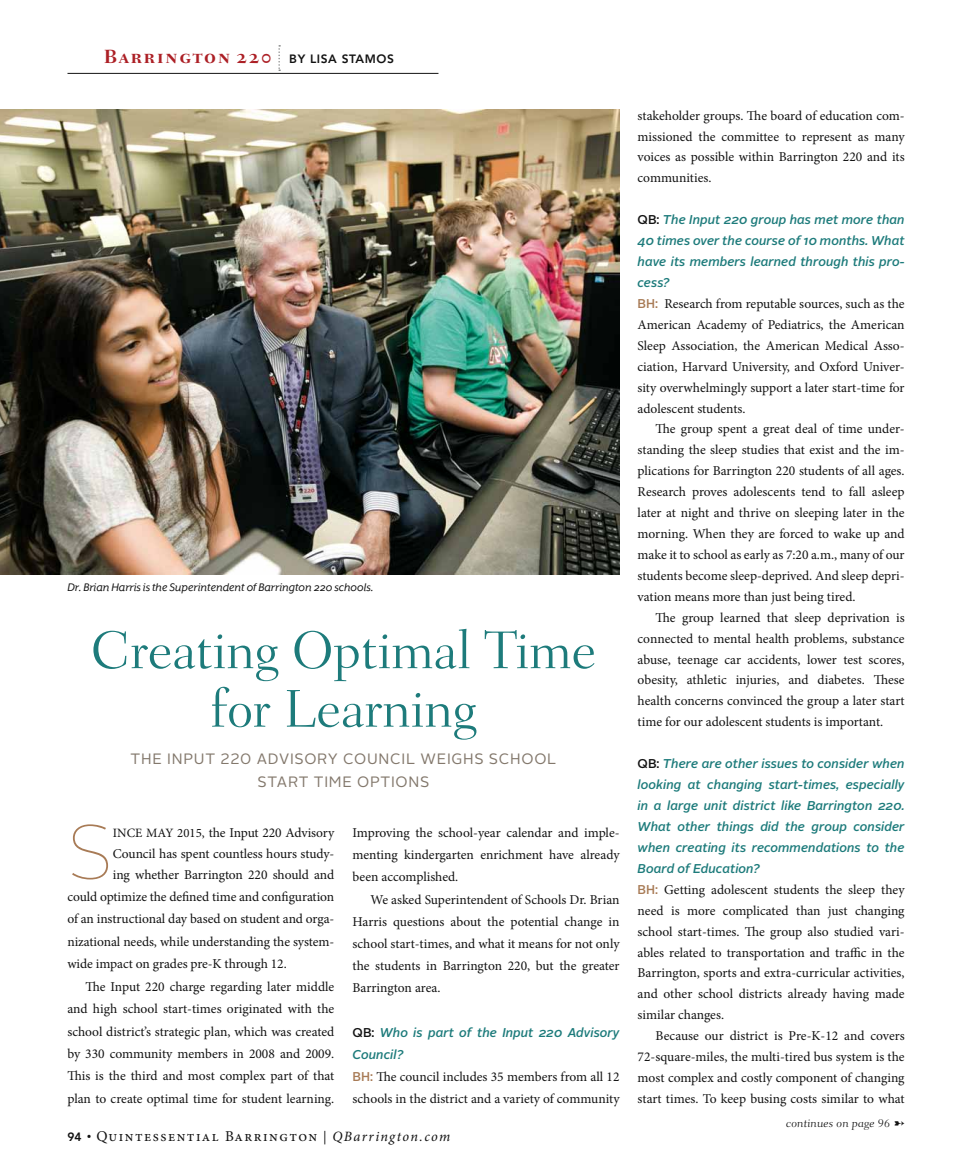
<style>
.page{position:relative;width:972px;height:1175px;background:#fff}
.page>*{position:absolute;margin:0;border:0;box-sizing:border-box;transform-origin:0 0}
.t1{font:100 76.05px "Alright Sans";color:#a87b56}
.t2{font:300 54px/58.5px "Fairfield LT Std";letter-spacing:-.01em;color:#1d7b7b;text-align:center}
.t3{font:15px/23.1px "Alright Sans";letter-spacing:.05em;color:#83786c}
.t4{font:15px "Minion Pro";letter-spacing:.1em;color:#121212}
.t5{font:13.5px/20.9px "Minion Pro";letter-spacing:-.005em;color:#121212;text-align:justify}
.t6{font:italic 500 12.75px/20.9px "Alright Sans";color:#1d7b7b;text-align:justify}
.t7{font:12.75px "Mr Eaves XL San Alt RI";color:#121212}
.t8{font:800 12px "Avenir LT Std";letter-spacing:.05em;color:#121212}
.t9{font:300 12px "Fairfield LT Std Caption";color:#121212}
.s1{font-family:"Fairfield LT Std";font-weight:700;font-size:19.5px;color:#ac1f25}
.s2{font-family:"Fairfield LT Std";font-weight:700;font-size:21px;color:#ac1f25}
.s3{font-size:12.75px}
.s4{font-style:normal;color:#121212}
.s5{font-family:"Alright Sans";font-weight:500;font-size:12.75px;color:#a87b56}
.s6{font-family:"Avenir LT Std";font-weight:800;font-size:12px}
.s7{font-size:12px}
.s8{font-size:13.5px}
.s9{font-style:italic;font-size:14.25px}
</style>
<div class="page">
<svg style="left:278px;top:45px;width:2px;height:26px"></svg>
<hr style="left:68px;top:73px;width:370px;height:1px;background:#121212">
<img style="left:0;top:110px;width:620px;height:464px">
<p class="t8" style="left:104px;top:52px;width:292px"><span class="s1">Barrington</span> <span class="s2">220</span> BY LISA STAMOS</p>
<p class="t7" style="left:68px;top:580px;width:308px">Dr. Brian Harris is the Superintendent of Barrington 220 schools.</p>
<h2 class="t2" style="left:91px;top:621px;width:507px">Creating Optimal Time for Learning</h2>
<p class="t3" style="left:258px;top:747px;width:300px;text-indent:-127px">THE INPUT 220 ADVISORY COUNCI L WEIGHS SCHOOL<br>STA</p>
<p class="t3" style="left:288px;top:770px;width:143px">RT TIME OPTIONS</p>
<h1 class="t1" style="left:67px;top:800px;width:47px">S</h1>
<p class="t5" style="left:113px;top:822px;width:223px"><span class="s3">ince May 2015,</span> the Input 220 Advisory Council has spent countless hours study&shy;ing whether Barrington 220 should and</p>
<p class="t5" style="left:67px;top:885px;width:268px;line-height:22.4px">could optimize the defined time and configuration of an instructional day based on student and orga&shy;nizational needs, while understanding the system&shy;wide impact on grades pre-K through 12.</p>
<p class="t5" style="left:67px;top:975px;width:269px;line-height:22.4px;text-indent:18px">The Input 220 charge regarding later middle and high school start-times originated with the school district’s strategic plan, which was created by 330 community members in 2008 and 2009.<br>This is the third and most complex part of that plan to create optimal time for student learning.</p>
<p class="t5" style="left:353px;top:821px;width:269px;line-height:22.2px">Improving the school-year calendar and imple&shy;menting kindergarten enrichment have already been accomplished.</p>
<p class="t5" style="left:353px;top:888px;width:269px;line-height:22.2px;text-indent:18px">We asked Superintendent of Schools Dr. Brian Harris questions about the potential change in school start-times, and what it means for not only the students in Barrington 220, but the greater Barrington area.</p>
<p class="t6" style="left:353px;top:1021px;width:269px;line-height:22.2px"><span class="s4">QB:</span> Who is part of the Input 220 Advisory<br>Council?</p>
<p class="t5" style="left:353px;top:1065px;width:269px;line-height:22.2px"><span class="s5">BH:</span> The council includes 35 members from all 12 schools in the district and a variety of community</p>
<p class="t4" style="left:68px;top:1125px;width:384px"><span class="s6">94</span> <span class="s7">•</span> Quintessential Barrington <span class="s8">|</span> <span class="s9">QBarrington.com</span></p>
<p class="t5" style="left:638px;top:105px;width:269px">stakeholder groups. The board of education com&shy;missioned the committee to represent as many voices as possible within Barrington 220 and its communities.</p>
<p class="t6" style="left:638px;top:209px;width:269px"><span class="s4">QB:</span> The Input 220 group has met more than 40 times over the course of 10 months. What have its members learned through this pro&shy;cess?</p>
<p class="t5" style="left:638px;top:293px;width:269px"><span class="s5">BH:</span> Research from reputable sources, such as the American Academy of Pediatrics, the American Sleep Association, the American Medical Asso&shy;ciation, Harvard University, and Oxford Univer&shy;sity overwhelmingly support a later start-time for adolescent students.</p>
<p class="t5" style="left:638px;top:419px;width:269px;text-indent:18px">The group spent a great deal of time under&shy;standing the sleep studies that exist and the im&shy;plications for Barrington 220 students of all ages.<br>Research proves adolescents tend to fall asleep later at night and thrive on sleeping later in the morning. When they are forced to wake up and make it to school as early as 7:20 a.m., many of our students become sleep-deprived. And sleep depri&shy;vation means more than just being tired.</p>
<p class="t5" style="left:638px;top:607px;width:269px;text-indent:18px">The group learned that sleep deprivation is connected to mental health problems, substance abuse, teenage car accidents, lower test scores, obesity, athletic injuries, and diabetes. These health concerns convinced the group a later start time for our adolescent students is important.</p>
<p class="t6" style="left:638px;top:753px;width:269px"><span class="s4">QB:</span> There are other issues to consider when looking at changing start-times, especially in a large unit district like Barrington 220.<br>What other things did the group consider when creating its recommendations to the Board of Education?</p>
<p class="t5" style="left:638px;top:879px;width:269px"><span class="s5">BH:</span> Getting adolescent students the sleep they need is more complicated than just changing school start-times. The group also studied vari&shy;ables related to transportation and traffic in the Barrington, sports and extra-curricular activities, and other school districts already having made similar changes.</p>
<p class="t5" style="left:638px;top:1025px;width:269px;text-indent:18px">Because our district is Pre-K-12 and covers 72-square-miles, the multi-tired bus system is the most complex and costly component of changing start times. To keep busing costs similar to what</p>
<p class="t9" style="left:786px;top:1116px;width:120px">continues on page 96 ➸</p>
</div>
